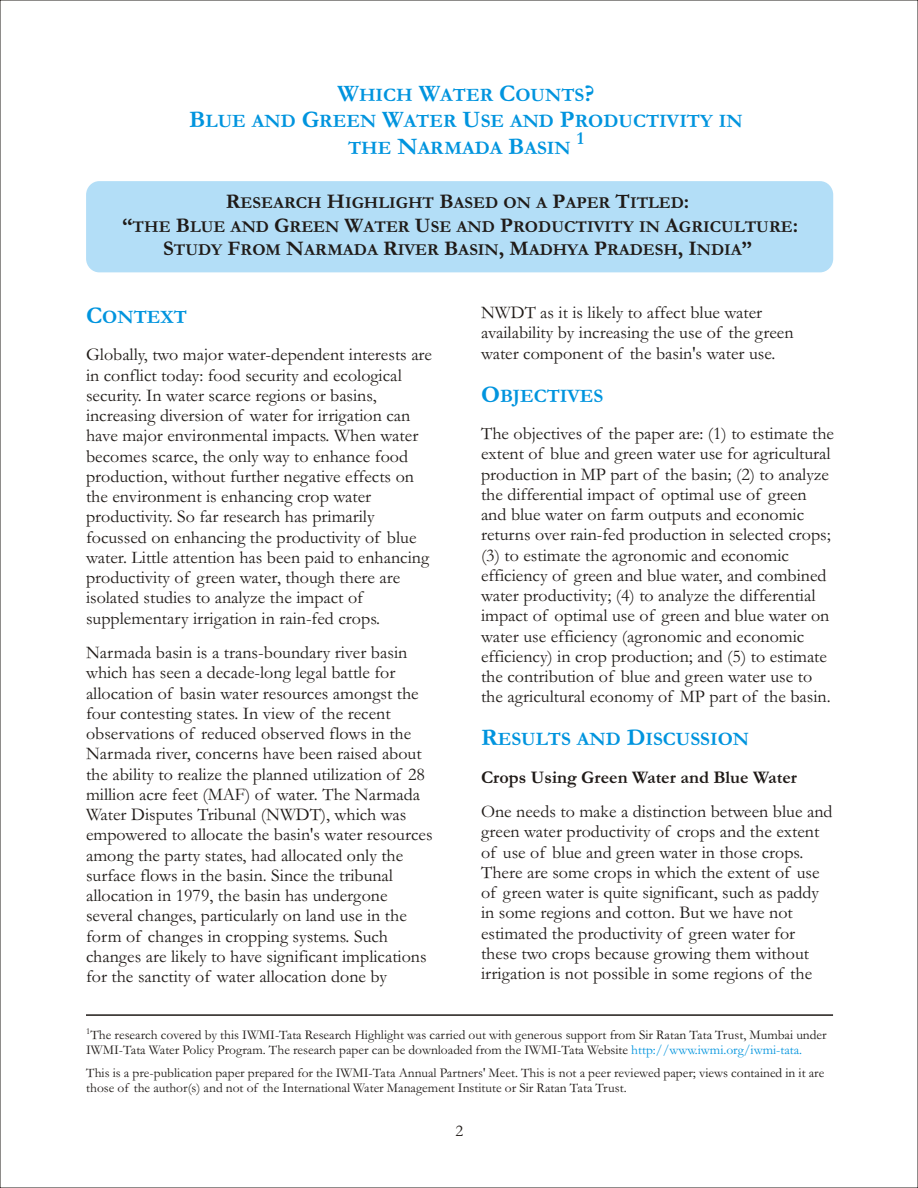
<style>
.page{position:relative;width:918px;height:1188px;background:#fff}
.page>*{position:absolute;margin:0;border:0;box-sizing:border-box;transform-origin:0 0}
.t1{font:700 19.2px/26.5px "Garamond";color:#0094de;text-align:center}
.t2{font:18px/20.2px "Garamond";color:#1f1a17}
.t3{font:700 18px "Garamond";color:#1f1a17}
.t4{font:700 18px "Garamond";color:#0094de}
.t5{font:700 16.8px/23.7px "Garamond";color:#1f1a17;text-align:center}
.t6{font:16.5px "Garamond";color:#1f1a17}
.t7{font:13.5px/15.1px "Garamond";color:#1f1a17}
.s1{font-size:24px}
.s2{font-size:21px}
.s3{color:#0094de}
</style>
<div class="page">
<div style="left:86px;top:181px;width:747px;height:91px;background:#b3def7;border-radius:13px"></div>
<hr style="left:86px;top:1014px;width:747px;height:2px;background:#1f1a17">
<p class="t1" style="left:189px;top:84px;width:555px"><span class="s1">W</span>HICH <span class="s1">W</span>ATER <span class="s1">C</span>OUNTS<span class="s1">?<br>B</span>LUE AND <span class="s1">G</span>REEN <span class="s1">W</span>ATER <span class="s1">U</span>SE AND <span class="s1">P</span>RODUCTIVITY IN</p>
<p class="t4" style="left:577px;top:132px;width:9px">1</p>
<p class="t1" style="left:348px;top:137px;width:224px">THE <span class="s1">N</span>ARMADA <span class="s1">B</span>ASIN</p>
<p class="t5" style="left:122px;top:193px;width:677px"><span class="s2">R</span>ESEARCH <span class="s2">H</span>IGHLIGHT <span class="s2">B</span>ASED ON A <span class="s2">P</span>APER <span class="s2">T</span>ITLED<span class="s2">:<br>“</span>THE <span class="s2">B</span>LUE AND <span class="s2">G</span>REEN <span class="s2">W</span>ATER <span class="s2">U</span>SE AND <span class="s2">P</span>RODUCTIVITY IN <span class="s2">A</span>GRICULTURE<span class="s2">:<br>S</span>TUDY <span class="s2">F</span>ROM <span class="s2">N</span>ARMADA <span class="s2">R</span>IVER <span class="s2">B</span>ASIN<span class="s2">, M</span>ADHYA <span class="s2">P</span>RADESH<span class="s2">, I</span>NDIA<span class="s2">”</span></p>
<p class="t1" style="left:86px;top:306px;width:102px"><span class="s1">C</span>ONTEXT</p>
<p class="t2" style="left:86px;top:347px;width:348px">Globally, two major water-dependent interests are in conflict today: food security and ecological security. In water scarce regions or basins, increasing diversion of water for irrigation can have major environmental impacts. When water becomes scarce, the only way to enhance food production, without further negative effects on the environment is enhancing crop water productivity. So far research has primarily focussed on enhancing the productivity of blue water. Little attention has been paid to enhancing productivity of green water, though there are isolated studies to analyze the impact of supplementary irrigation in rain-fed crops.</p>
<p class="t2" style="left:86px;top:645px;width:348px">Narmada basin is a trans-boundary river basin which has seen a decade-long legal battle for allocation of basin water resources amongst the four contesting states. In view of the recent observations of reduced observed flows in the Narmada river, concerns have been raised about the ability to realize the planned utilization of 28 million acre feet (MAF) of water. The Narmada Water Disputes Tribunal (NWDT), which was empowered to allocate the basin's water resources among the party states, had allocated only the surface flows in the basin. Since the tribunal allocation in 1979, the basin has undergone several changes, particularly on land use in the form of changes in cropping systems. Such changes are likely to have significant implications for the sanctity of water allocation done by</p>
<p class="t2" style="left:481px;top:305px;width:314px">NWDT as it is likely to affect blue water availability by increasing the use of the green water component of the basin's water use.</p>
<p class="t1" style="left:481px;top:385px;width:124px"><span class="s1">O</span>BJECTIVES</p>
<p class="t2" style="left:481px;top:425px;width:355px">The objectives of the paper are: (1) to estimate the extent of blue and green water use for agricultural production in MP part of the basin; (2) to analyze the differential impact of optimal use of green and blue water on farm outputs and economic returns over rain-fed production in selected crops; (3) to estimate the agronomic and economic efficiency of green and blue water, and combined water productivity; (4) to analyze the differential impact of optimal use of green and blue water on water use efficiency (agronomic and economic efficiency) in crop production; and (5) to estimate the contribution of blue and green water use to the agricultural economy of MP part of the basin.</p>
<p class="t1" style="left:481px;top:728px;width:270px"><span class="s1">R</span>ESULTS AND <span class="s1">D</span>ISCUSSION</p>
<p class="t3" style="left:481px;top:771px;width:318px">Crops Using Green Water and Blue Water</p>
<p class="t2" style="left:481px;top:803px;width:353px">One needs to make a distinction between blue and green water productivity of crops and the extent of use of blue and green water in those crops.<br>There are some crops in which the extent of use of green water is quite significant, such as paddy in some regions and cotton. But we have not estimated the productivity of green water for these two crops because growing them without irrigation is not possible in some regions of the</p>
<p class="t7" style="left:86px;top:1028px;width:742px"><sup>1</sup>The research covered by this IWMI-Tata Research Highlight was carried out with generous support from Sir Ratan Tata Trust, Mumbai under<br>IWMI-Tata Water Policy Program. The research paper can be downloaded from the IWMI-Tata Website <span class="s3">http://www.iwmi.org/iwmi-tata.</span></p>
<p class="t7" style="left:86px;top:1066px;width:740px">This is a pre-publication paper prepared for the IWMI-Tata Annual Partners' Meet. This is not a peer reviewed paper; views contained in it are those of the author(s) and not of the International Water Management Institute or Sir Ratan Tata Trust.</p>
<p class="t6" style="left:455px;top:1125px;width:9px">2</p>
</div>
